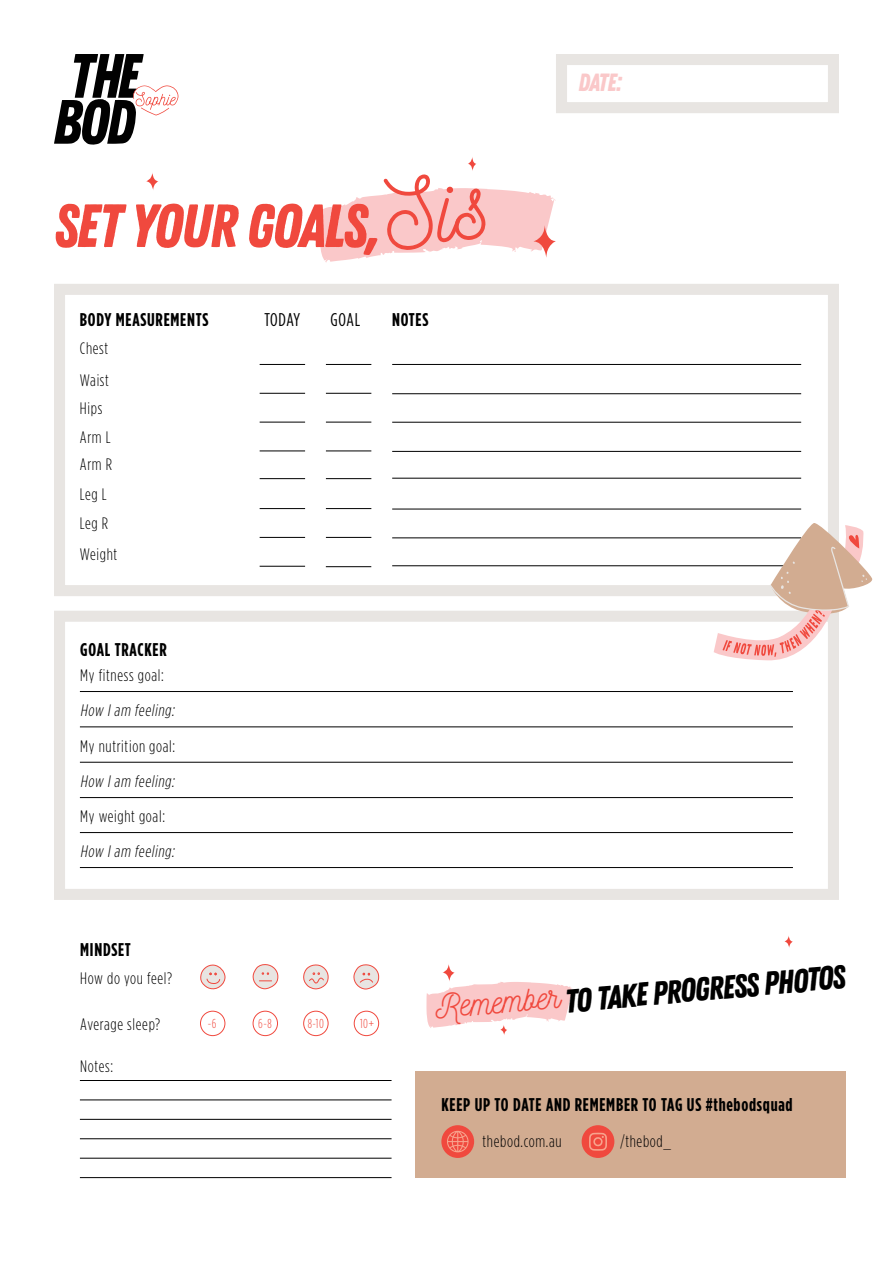
<style>
.page{position:relative;width:893px;height:1263px;background:#fff}
.page>*{position:absolute;margin:0;border:0;box-sizing:border-box;transform-origin:0 0}
.t1{font:60.9px "Zing Rust Base";letter-spacing:-.04em;color:#f0493e}
.t2{font:34.2px "Nickainley";color:#f0493e}
.t3{font:32.85px "Zing Rust Base";color:#000}
.t4{font:24.9px "Zing Rust Base";color:#fac8c9}
.t5{font:700 condensed 18.45px "Gotham HTF";letter-spacing:.04em;color:#000}
.t6{font:condensed 18.45px "Gotham HTF";letter-spacing:.02em;color:#000}
.t7{font:300 condensed 16.65px/28.2px "Gotham HTF";letter-spacing:.04em;color:#000}
.t8{font:italic 300 condensed 16.65px "Gotham HTF";color:#000}
.t9{font:300 condensed 13.05px "Gotham HTF";color:#f0493e}
</style>
<div class="page">
<div style="left:415px;top:1071px;width:431px;height:107px;background:#d2ac91"></div>
<div style="left:54px;top:284px;width:785px;height:312px;background:#fff;border:11px solid #e8e5e2"></div>
<div style="left:54px;top:611px;width:785px;height:289px;background:#fff;border:11px solid #e8e5e2"></div>
<div style="left:556px;top:54px;width:283px;height:59px;background:#fff;border:11px solid #e8e5e2"></div>
<hr style="left:260px;top:364px;width:45px;height:1px;background:#000">
<hr style="left:326px;top:364px;width:45px;height:1px;background:#000">
<hr style="left:392px;top:364px;width:409px;height:1px;background:#000">
<hr style="left:392px;top:393px;width:409px;height:1px;background:#000">
<hr style="left:392px;top:422px;width:409px;height:1px;background:#000">
<hr style="left:392px;top:451px;width:409px;height:1px;background:#000">
<hr style="left:392px;top:478px;width:409px;height:1px;background:#000">
<hr style="left:392px;top:509px;width:409px;height:1px;background:#000">
<hr style="left:392px;top:538px;width:409px;height:1px;background:#000">
<hr style="left:392px;top:565px;width:409px;height:1px;background:#000">
<hr style="left:260px;top:393px;width:45px;height:1px;background:#000">
<hr style="left:326px;top:393px;width:45px;height:1px;background:#000">
<hr style="left:260px;top:422px;width:45px;height:1px;background:#000">
<hr style="left:326px;top:422px;width:45px;height:1px;background:#000">
<hr style="left:260px;top:451px;width:45px;height:1px;background:#000">
<hr style="left:326px;top:451px;width:45px;height:1px;background:#000">
<hr style="left:260px;top:478px;width:45px;height:1px;background:#000">
<hr style="left:326px;top:478px;width:45px;height:1px;background:#000">
<hr style="left:260px;top:508px;width:45px;height:1px;background:#000">
<hr style="left:326px;top:508px;width:45px;height:1px;background:#000">
<hr style="left:260px;top:537px;width:45px;height:1px;background:#000">
<hr style="left:326px;top:537px;width:45px;height:1px;background:#000">
<hr style="left:260px;top:566px;width:45px;height:1px;background:#000">
<hr style="left:326px;top:566px;width:45px;height:1px;background:#000">
<hr style="left:80px;top:691px;width:713px;height:1px;background:#000">
<hr style="left:80px;top:762px;width:713px;height:1px;background:#000">
<hr style="left:80px;top:727px;width:713px;height:1px;background:#000">
<hr style="left:80px;top:797px;width:713px;height:1px;background:#000">
<hr style="left:80px;top:867px;width:713px;height:1px;background:#000">
<hr style="left:80px;top:1080px;width:312px;height:1px;background:#000">
<hr style="left:80px;top:1100px;width:312px;height:1px;background:#000">
<hr style="left:80px;top:1119px;width:312px;height:1px;background:#000">
<hr style="left:80px;top:1138px;width:312px;height:1px;background:#000">
<hr style="left:80px;top:1158px;width:312px;height:1px;background:#000">
<hr style="left:80px;top:1177px;width:312px;height:1px;background:#000">
<hr style="left:80px;top:832px;width:713px;height:1px;background:#000">
<svg style="left:200px;top:964px;width:26px;height:25px"></svg>
<svg style="left:252px;top:964px;width:27px;height:25px"></svg>
<svg style="left:353px;top:964px;width:26px;height:26px"></svg>
<svg style="left:303px;top:965px;width:26px;height:24px"></svg>
<svg style="left:426px;top:964px;width:147px;height:64px"></svg>
<svg style="left:146px;top:173px;width:12px;height:17px"></svg>
<svg style="left:784px;top:936px;width:9px;height:12px"></svg>
<svg style="left:500px;top:1025px;width:7px;height:10px"></svg>
<div style="left:200px;top:1011px;width:25px;height:25px;border:1px solid #f0493e;border-radius:50%"></div>
<div style="left:253px;top:1011px;width:25px;height:25px;border:1px solid #f0493e;border-radius:50%"></div>
<div style="left:303px;top:1011px;width:25px;height:25px;border:1px solid #f0493e;border-radius:50%"></div>
<div style="left:354px;top:1011px;width:25px;height:25px;border:1px solid #f0493e;border-radius:50%"></div>
<svg style="left:54px;top:54px;width:124px;height:91px"></svg>
<svg style="left:714px;top:522px;width:159px;height:140px"></svg>
<div style="left:582px;top:1125px;width:32px;height:33px;background:#f0493e;border-radius:50%"></div>
<svg style="left:589px;top:1133px;width:18px;height:18px"></svg>
<div style="left:441px;top:1125px;width:33px;height:33px;background:#f0493e;border-radius:50%"></div>
<svg style="left:447px;top:1131px;width:22px;height:21px"></svg>
<svg style="left:319px;top:157px;width:237px;height:105px"></svg>
<h3 class="t4" style="left:578px;top:68px;width:45px">DATE:</h3>
<h1 class="t1" style="left:54px;top:190px;width:326px">SET YOUR GOALS,</h1>
<p class="t5" style="left:80px;top:309px;width:130px">BODY MEASUREMENTS</p>
<p class="t7" style="left:80px;top:332px;width:31px;line-height:32.2px">Chest<br>Waist</p>
<p class="t7" style="left:80px;top:394px;width:34px">Hips<br>Arm L<br>Arm R</p>
<p class="t7" style="left:80px;top:480px;width:30px;line-height:28.8px">Leg L<br>Leg R</p>
<p class="t7" style="left:80px;top:540px;width:39px">Weight</p>
<p class="t6" style="left:264px;top:309px;width:37px">TODAY</p>
<p class="t6" style="left:331px;top:309px;width:31px">GOAL</p>
<p class="t5" style="left:392px;top:309px;width:38px">NOTES</p>
<p class="t5" style="left:80px;top:639px;width:88px">GOAL TRACKER</p>
<p class="t7" style="left:80px;top:661px;width:85px">My fitness goal:</p>
<p class="t8" style="left:80px;top:702px;width:98px">How I am feeling:</p>
<p class="t7" style="left:80px;top:732px;width:96px">My nutrition goal:</p>
<p class="t8" style="left:80px;top:772px;width:98px">How I am feeling:</p>
<p class="t7" style="left:80px;top:802px;width:86px">My weight goal:</p>
<p class="t8" style="left:80px;top:842px;width:98px">How I am feeling:</p>
<p class="t5" style="left:80px;top:939px;width:52px">MINDSET</p>
<p class="t7" style="left:80px;top:964px;width:94px">How do you feel?</p>
<p class="t7" style="left:80px;top:1010px;width:81px">Average sleep?</p>
<p class="t7" style="left:80px;top:1051px;width:34px">Notes:</p>
<p class="t9" style="left:208px;top:1017px;width:10px">-6</p>
<p class="t9" style="left:258px;top:1017px;width:15px">6-8</p>
<p class="t9" style="left:308px;top:1017px;width:18px">8-10</p>
<p class="t9" style="left:360px;top:1017px;width:15px">10+</p>
<h3 class="t3" style="left:563px;top:982px;width:283px;rotate:-5deg">to take progress photos</h3>
<h2 class="t2" style="left:433px;top:984px;width:127px;rotate:-5deg">Remember</h2>
<p class="t5" style="left:441px;top:1094px;width:353px">KEEP UP TO DATE AND REMEMBER TO TAG US #thebodsquad</p>
<p class="t7" style="left:482px;top:1126px;width:81px">thebod.com.au</p>
<p class="t7" style="left:621px;top:1126px;width:52px">/thebod_</p>
</div>
